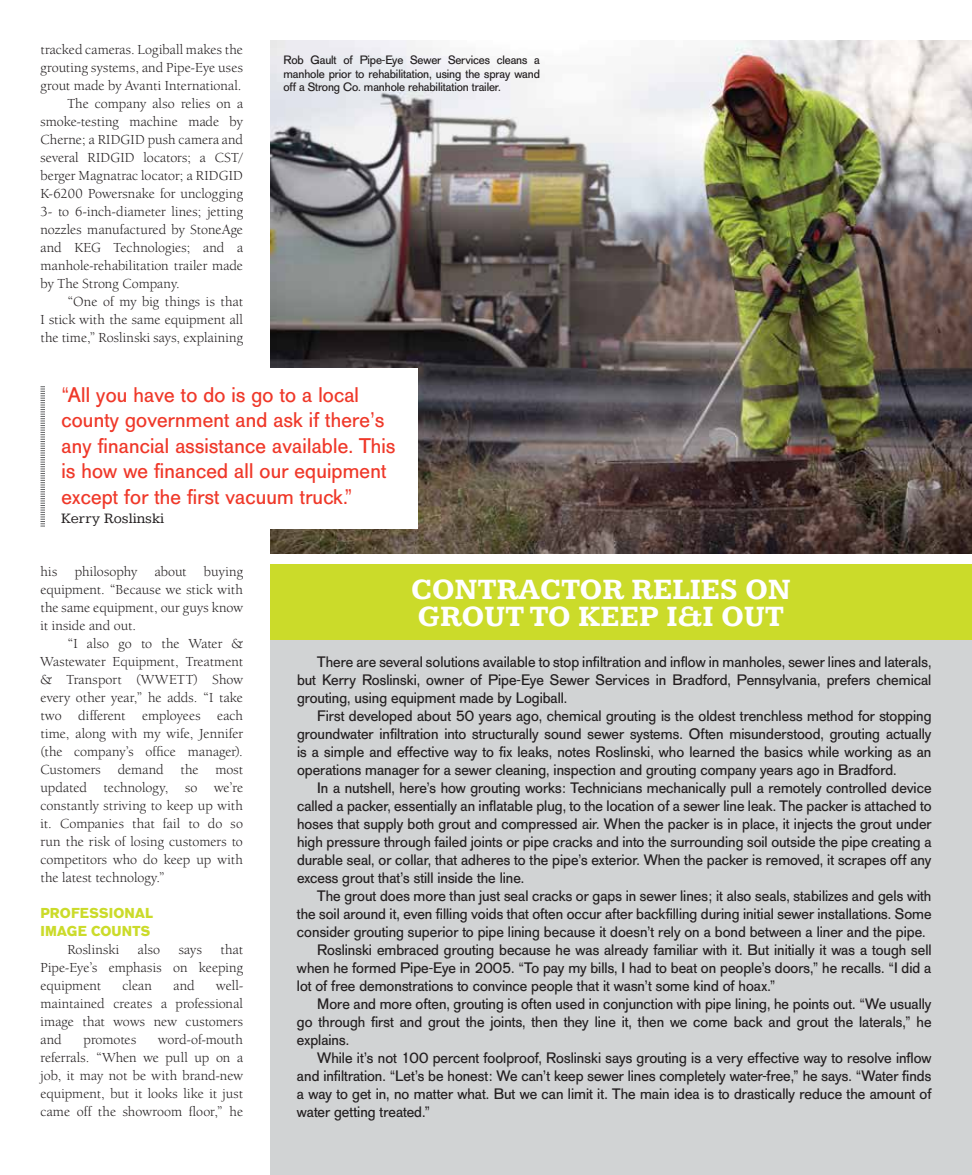
<style>
.page{position:relative;width:972px;height:1175px;background:#fff}
.page>*{position:absolute;margin:0;border:0;box-sizing:border-box;transform-origin:0 0}
.t1{font:700 30px/27px "Kameron";color:#fff}
.t2{font:21px/25.5px "AG Old Face";letter-spacing:.01em;color:#ef3829}
.t3{font:15px/18px "AG Old Face";color:#231f20;text-align:justify}
.t4{font:15px "Kameron";color:#231f20}
.t5{font:14.25px/18px "Berkeley Oldstyle IT Cby BT";letter-spacing:.01em;color:#231f20;text-align:justify}
.t6{font:700 14.25px/18px "AG Old Face";letter-spacing:.015em;color:#cbdb2a}
.t7{font:12px/13.5px "AG Old Face";letter-spacing:-.01em;color:#231f20;text-align:justify}
</style>
<div class="page">
<img style="left:270px;top:40px;width:702px;height:514px">
<div style="left:40px;top:369px;width:378px;height:160px;background:#fff"></div>
<div style="left:270px;top:608px;width:702px;height:566px;background:#d1d3d4"></div>
<div style="left:270px;top:564px;width:702px;height:75px;background:#cbdb2a"></div>
<svg style="left:40px;top:386px;width:5px;height:140px"></svg>
<p class="t5" style="left:40px;top:40px;width:204px">tracked cameras. Logiball makes the</p>
<p class="t5" style="left:40px;top:58px;width:204px">grouting systems, and Pipe-Eye uses</p>
<p class="t5" style="left:40px;top:76px;width:203px">grout made by Avanti International.</p>
<p class="t5" style="left:68px;top:94px;width:177px">The company also relies on a</p>
<p class="t5" style="left:40px;top:112px;width:204px">smoke-testing machine made by</p>
<p class="t5" style="left:40px;top:130px;width:204px">Cherne; a RIDGID push camera and</p>
<p class="t5" style="left:40px;top:148px;width:204px">several RIDGID locators; a CST/</p>
<p class="t5" style="left:40px;top:166px;width:204px">berger Magnatrac locator; a RIDGID</p>
<p class="t5" style="left:40px;top:184px;width:204px">K-6200 Powersnake for unclogging</p>
<p class="t5" style="left:40px;top:202px;width:204px">3- to 6-inch-diameter lines; jetting</p>
<p class="t5" style="left:40px;top:220px;width:204px">nozzles manufactured by StoneAge</p>
<p class="t5" style="left:40px;top:238px;width:204px">and KEG Technologies; and a</p>
<p class="t5" style="left:40px;top:256px;width:204px">manhole-rehabilitation trailer made</p>
<p class="t5" style="left:40px;top:274px;width:141px">by The Strong Company.</p>
<p class="t5" style="left:68px;top:292px;width:177px">“One of my big things is that</p>
<p class="t5" style="left:40px;top:310px;width:204px">I stick with the same equipment all</p>
<p class="t5" style="left:40px;top:328px;width:204px">the time,” Roslinski says, explaining</p>
<p class="t7" style="left:284px;top:53px;width:258px">Rob Gault of Pipe-Eye Sewer Services cleans a manhole prior to rehabilitation, using the spray wand off a Strong Co. manhole rehabilitation trailer.</p>
<h2 class="t2" style="left:62px;top:382px;width:335px">“All you have to do is go to a local county government and ask if there’s any financial assistance available. This is how we financed all our equipment except for the first vacuum truck.”</h2>
<p class="t4" style="left:62px;top:510px;width:104px">Kerry Roslinski</p>
<p class="t5" style="left:40px;top:562px;width:204px">his philosophy about buying equipment. “Because we stick with the same equipment, our guys know it inside and out.</p>
<p class="t5" style="left:40px;top:634px;width:204px;text-indent:27px">“I also go to the Water &amp; Wastewater Equipment, Treatment &amp; Transport (WWETT) Show every other year,” he adds. “I take two different employees each time, along with my wife, Jennifer (the company’s office manager).<br>Customers demand the most updated technology, so we’re constantly striving to keep up with it. Companies that fail to do so run the risk of losing customers to competitors who do keep up with the latest technology.”</p>
<p class="t6" style="left:40px;top:904px;width:114px">PROFESSIONAL<br>IMAGE COUNTS</p>
<p class="t5" style="left:68px;top:940px;width:53px">Roslinski</p>
<p class="t5" style="left:138px;top:940px;width:24px">also</p>
<p class="t5" style="left:179px;top:940px;width:25px">says</p>
<p class="t5" style="left:40px;top:940px;width:204px;text-indent:180px">that Pipe-Eye’s emphasis on keeping equipment</p>
<p class="t5" style="left:40px;top:976px;width:204px;text-indent:176px">well&shy;maintained creates a professional image that wows new customers and</p>
<p class="t5" style="left:123px;top:976px;width:31px">clean</p>
<p class="t5" style="left:174px;top:976px;width:23px">and</p>
<p class="t5" style="left:40px;top:1030px;width:204px;text-indent:118px">word-of-mouth referrals. “When we pull up on a job, it may not be with brand-new equipment, but it looks like it just came off the showroom floor,” he</p>
<p class="t5" style="left:84px;top:1030px;width:54px">promotes</p>
<h1 class="t1" style="left:411px;top:577px;width:382px">CONTRACTOR RELIES ON<br>GROUT TO KEEP I&amp;I OUT</h1>
<p class="t3" style="left:297px;top:653px;width:636px;text-indent:20px">There are several solutions available to stop infiltration and inflow in manholes, sewer lines and laterals, but Kerry Roslinski, owner of Pipe-Eye Sewer Services in Bradford, Pennsylvania, prefers chemical grouting, using equipment made by Logiball.</p>
<p class="t3" style="left:297px;top:707px;width:636px;text-indent:20px">First developed about 50 years ago, chemical grouting is the oldest trenchless method for stopping groundwater infiltration into structurally sound sewer systems. Often misunderstood, grouting actually is a simple and effective way to fix leaks, notes Roslinski, who learned the basics while working as an operations manager for a sewer cleaning, inspection and grouting company years ago in Bradford.</p>
<p class="t3" style="left:297px;top:779px;width:636px;text-indent:20px">In a nutshell, here’s how grouting works: Technicians mechanically pull a remotely controlled device called a packer, essentially an inflatable plug, to the location of a sewer line leak. The packer is attached to hoses that supply both grout and compressed air. When the packer is in place, it injects the grout under high pressure through failed joints or pipe cracks and into the surrounding soil outside the pipe creating a durable seal, or collar, that adheres to the pipe’s exterior. When the packer is removed, it scrapes off any excess grout that’s still inside the line.</p>
<p class="t3" style="left:317px;top:887px;width:616px">The grout does more than just seal cracks or gaps in sewer lines; it also seals, stabilizes and gels with</p>
<p class="t3" style="left:297px;top:905px;width:636px">the soil around it, even filling voids that often occur after backfilling during initial sewer installations. Some</p>
<p class="t3" style="left:297px;top:923px;width:630px">consider grouting superior to pipe lining because it doesn’t rely on a bond between a liner and the pipe.</p>
<p class="t3" style="left:317px;top:941px;width:616px">Roslinski embraced grouting because he was already familiar with it. But initially it was a tough sell</p>
<p class="t3" style="left:297px;top:959px;width:636px">when he formed Pipe-Eye in 2005. “To pay my bills, I had to beat on people’s doors,” he recalls. “I did a</p>
<p class="t3" style="left:297px;top:977px;width:480px">lot of free demonstrations to convince people that it wasn’t some kind of hoax.”</p>
<p class="t3" style="left:317px;top:995px;width:616px">More and more often, grouting is often used in conjunction with pipe lining, he points out. “We usually</p>
<p class="t3" style="left:297px;top:1013px;width:636px">go through first and grout the joints, then they line it, then we come back and grout the laterals,” he</p>
<p class="t3" style="left:297px;top:1031px;width:54px">explains.</p>
<p class="t3" style="left:317px;top:1049px;width:616px">While it’s not 100 percent foolproof, Roslinski says grouting is a very effective way to resolve inflow</p>
<p class="t3" style="left:297px;top:1067px;width:636px">and infiltration. “Let’s be honest: We can’t keep sewer lines completely water-free,” he says. “Water finds</p>
<p class="t3" style="left:297px;top:1085px;width:636px">a way to get in, no matter what. But we can limit it. The main idea is to drastically reduce the amount of</p>
<p class="t3" style="left:297px;top:1103px;width:135px">water getting treated.”</p>
</div>
